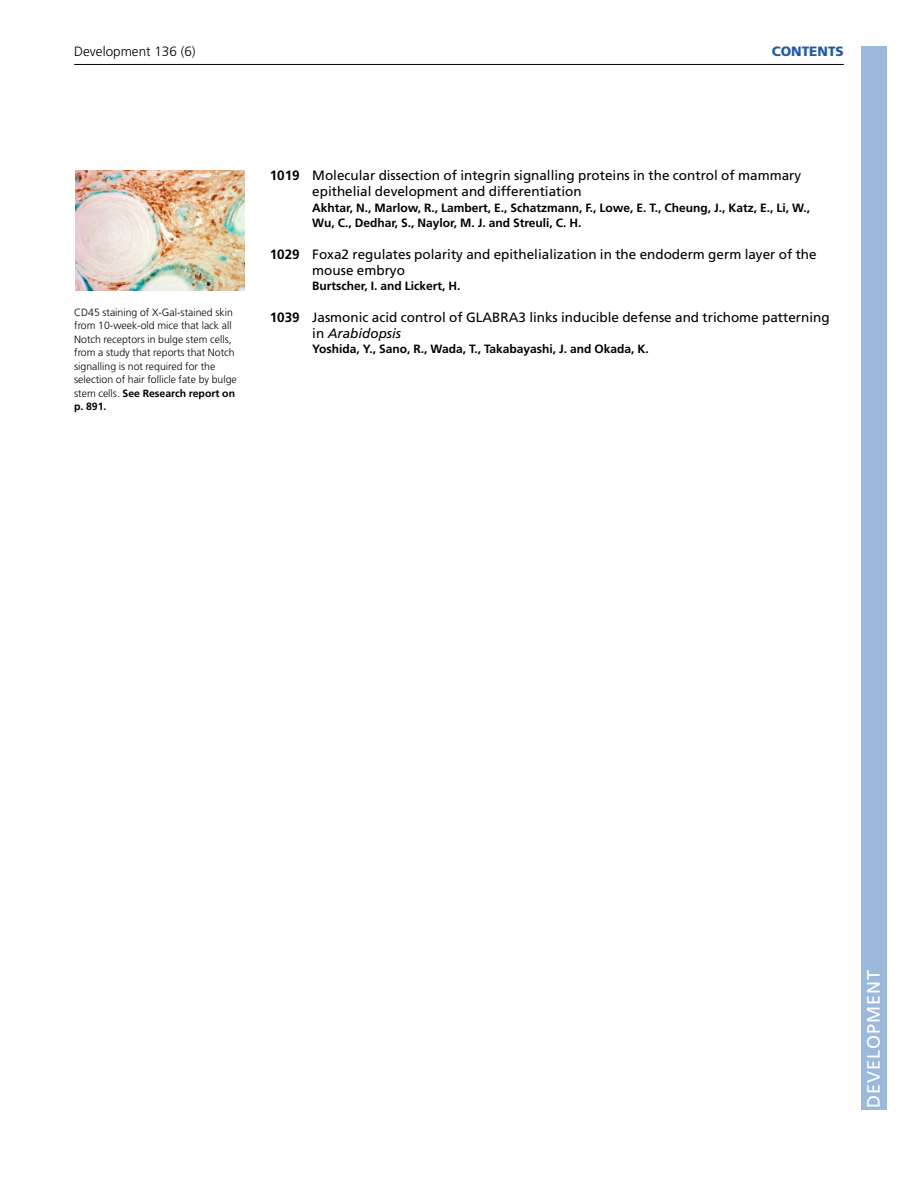
<style>
.page{position:relative;width:918px;height:1188px;background:#fff}
.page>*{position:absolute;margin:0;border:0;box-sizing:border-box;transform-origin:0 0}
.t1{font:18px "Frutiger LT Std";letter-spacing:.055em;color:#fff}
.t2{font:13.5px/15.8px "Frutiger LT Std";color:#000}
.t3{font:300 13.5px "Frutiger LT Std";color:#000}
.t4{font:900 13.5px "Frutiger LT Std";color:#235aa6}
.t5{font:700 12px/15.8px "Frutiger LT Std";color:#000}
.t6{font:300 10.5px/13.5px "Frutiger LT Std";color:#000}
.s1{font-weight:700}
.s2{font-style:italic}
</style>
<div class="page">
<hr style="left:74px;top:64px;width:770px;height:1px;background:#000">
<img style="left:75px;top:170px;width:169px;height:120px">
<div style="left:861px;top:46px;width:25px;height:1064px;background:#9cb9db"></div>
<p class="t3" style="left:74px;top:46px;width:123px">Development 136 (6)</p>
<p class="t4" style="left:772px;top:44px;width:74px">CONTENTS</p>
<p class="t6" style="left:74px;top:306px;width:164px">CD45 staining of X-Gal-stained skin from 10-week-old mice that lack all<br>Notch receptors in bulge stem cells, from a study that reports that Notch signalling is not required for the selection of hair follicle fate by bulge stem cells. <span class="s1">See Research report on p. 891.</span></p>
<p class="t2" style="left:312px;top:169px;width:490px;text-indent:-43px"><span class="s1">1019</span> Molecular dissection of integrin signalling proteins in the control of mammary epithelial development and differentiation</p>
<p class="t5" style="left:312px;top:201px;width:499px">Akhtar, N., Marlow, R., Lambert, E., Schatzmann, F., Lowe, E. T., Cheung, J., Katz, E., Li, W.,<br>Wu, C., Dedhar, S., Naylor, M. J. and Streuli, C. H.</p>
<p class="t2" style="left:312px;top:248px;width:506px;text-indent:-43px"><span class="s1">1029</span> Foxa2 regulates polarity and epithelialization in the endoderm germ layer of the mouse embryo</p>
<p class="t5" style="left:312px;top:279px;width:150px">Burtscher, I. and Lickert, H.</p>
<p class="t2" style="left:312px;top:311px;width:519px;text-indent:-43px"><span class="s1">1039</span> Jasmonic acid control of GLABRA3 links inducible defense and trichome patterning in <span class="s2">Arabidopsis</span></p>
<p class="t5" style="left:312px;top:342px;width:338px">Yoshida, Y., Sano, R., Wada, T., Takabayashi, J. and Okada, K.</p>
<h1 class="t1" style="left:863px;top:1108px;width:140px;rotate:-90deg">DEVELOPMENT</h1>
</div>
